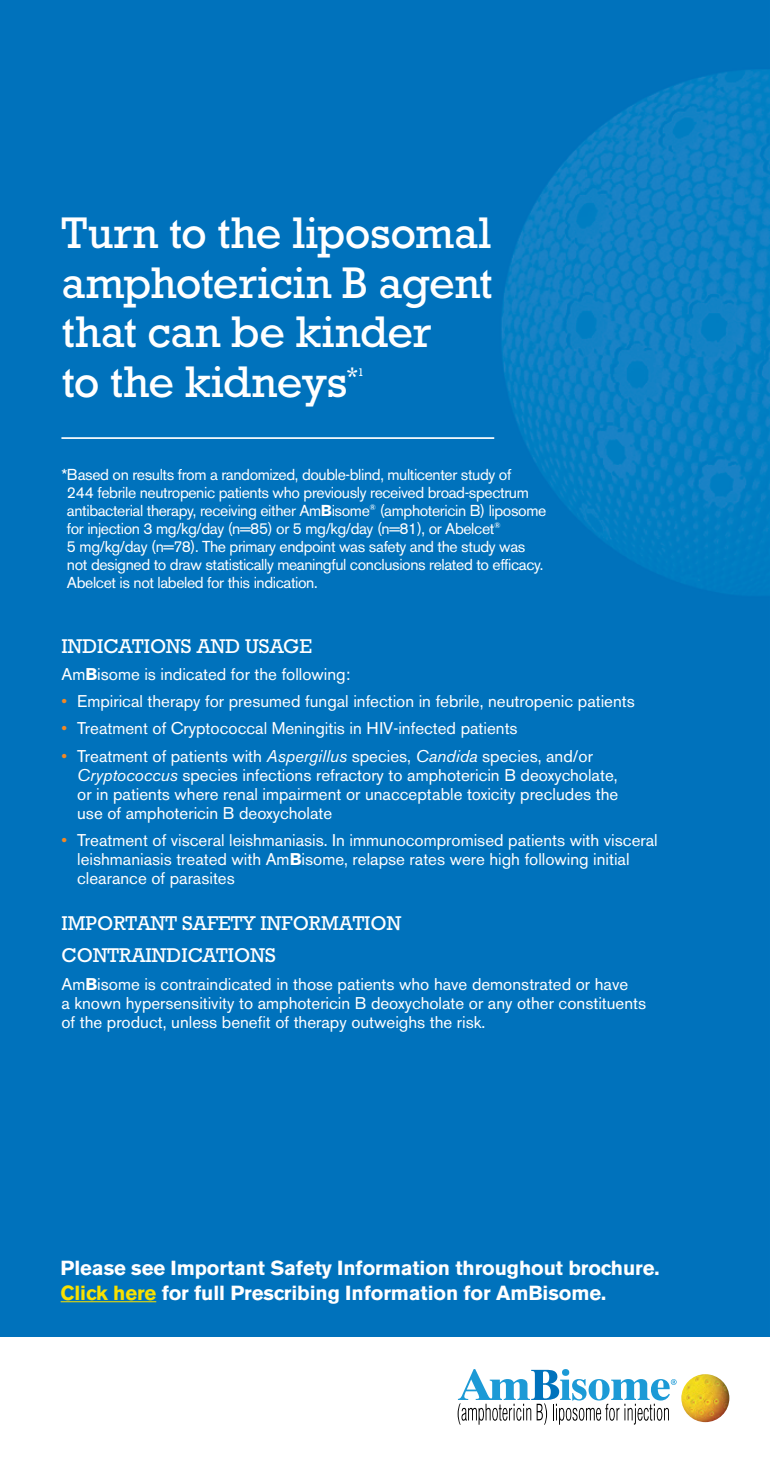
<style>
.page{position:relative;width:770px;height:1458px;background:#fff}
.page>*{position:absolute;margin:0;border:0;box-sizing:border-box;transform-origin:0 0}
.t1{font:45px/49.5px "Rockwell Std";letter-spacing:-.01em;color:#fff}
.t2{font:700 20.25px/24.8px "Akzidenz Grotesk BE";letter-spacing:-.005em;color:#fff}
.t3{font:20.25px/32.9px "Rockwell Std";color:#fff}
.t4{font:16.88px/19.1px "Akzidenz Grotesk BE";color:#fff}
.t5{font:15.75px/18px "Akzidenz Grotesk BE";letter-spacing:-.025em;color:#fff}
.s1{font-weight:700}
.s2{color:#f08826}
.s3{font-style:italic}
.s4{color:#f8e100}
</style>
<div class="page">
<img style="left:0;top:0;width:770px;height:1336px">
<img style="left:681px;top:1374px;width:48px;height:48px;border-radius:24px">
<svg style="left:457px;top:1369px;width:219px;height:56px"></svg>
<hr style="left:61px;top:437px;width:433px;height:2px;background:#fff">
<hr style="left:61px;top:1301px;width:95px;height:1px;background:#f8e100">
<h1 class="t1" style="left:61px;top:208px;width:433px">Turn to the liposomal amphotericin B agent that can be kinder<br>to the kidneys<sup>*</sup><sup>1</sup></h1>
<p class="t5" style="left:67px;top:465px;width:481px;text-indent:-6px">*Based on results from a randomized, double-blind, multicenter study of<br>244 febrile neutropenic patients who previously received broad-spectrum antibacterial therapy, receiving either Am<span class="s1">B</span>isome<sup>®</sup> (amphotericin B) liposome for injection 3 mg/kg/day (n=85) or 5 mg/kg/day (n=81), or Abelcet<sup>®<br></sup>5 mg/kg/day (n=78). The primary endpoint was safety and the study was not designed to draw statistically meaningful conclusions related to efficacy.<br>Abelcet is not labeled for this indication.</p>
<p class="t3" style="left:61px;top:629px;width:252px">INDICATIONS AND USAGE</p>
<p class="t4" style="left:61px;top:665px;width:290px">Am<span class="s1">B</span>isome is indicated for the following:</p>
<p class="t4" style="left:61px;top:692px;width:575px"><span class="s2">•</span> Empirical therapy for presumed fungal infection in febrile, neutropenic patients</p>
<p class="t4" style="left:61px;top:719px;width:457px"><span class="s2">•</span> Treatment of Cryptococcal Meningitis in HIV-infected patients</p>
<p class="t4" style="left:77px;top:746px;width:542px;text-indent:-16px"><span class="s2">•</span> Treatment of patients with <span class="s3">Aspergillus</span> species, <span class="s3">Candida</span> species, and/or <span class="s3">Cryptococcus</span> species infections refractory to amphotericin B deoxycholate, or in patients where renal impairment or unacceptable toxicity precludes the use of amphotericin B deoxycholate</p>
<p class="t4" style="left:77px;top:831px;width:582px;text-indent:-16px"><span class="s2">•</span> Treatment of visceral leishmaniasis. In immunocompromised patients with visceral leishmaniasis treated with Am<span class="s1">B</span>isome, relapse rates were high following initial clearance of parasites</p>
<p class="t3" style="left:61px;top:906px;width:341px">IMPORTANT SAFETY INFORMATION<br>CONTRAINDICATIONS</p>
<p class="t4" style="left:61px;top:974px;width:586px">Am<span class="s1">B</span>isome is contraindicated in those patients who have demonstrated or have<br>a known hypersensitivity to amphotericin B deoxycholate or any other constituents of the product, unless benefit of therapy outweighs the risk.</p>
<p class="t2" style="left:61px;top:1256px;width:600px">Please see Important Safety Information throughout brochure.<br><span class="s4">Click here</span> for full Prescribing Information for AmBisome.</p>
</div>
